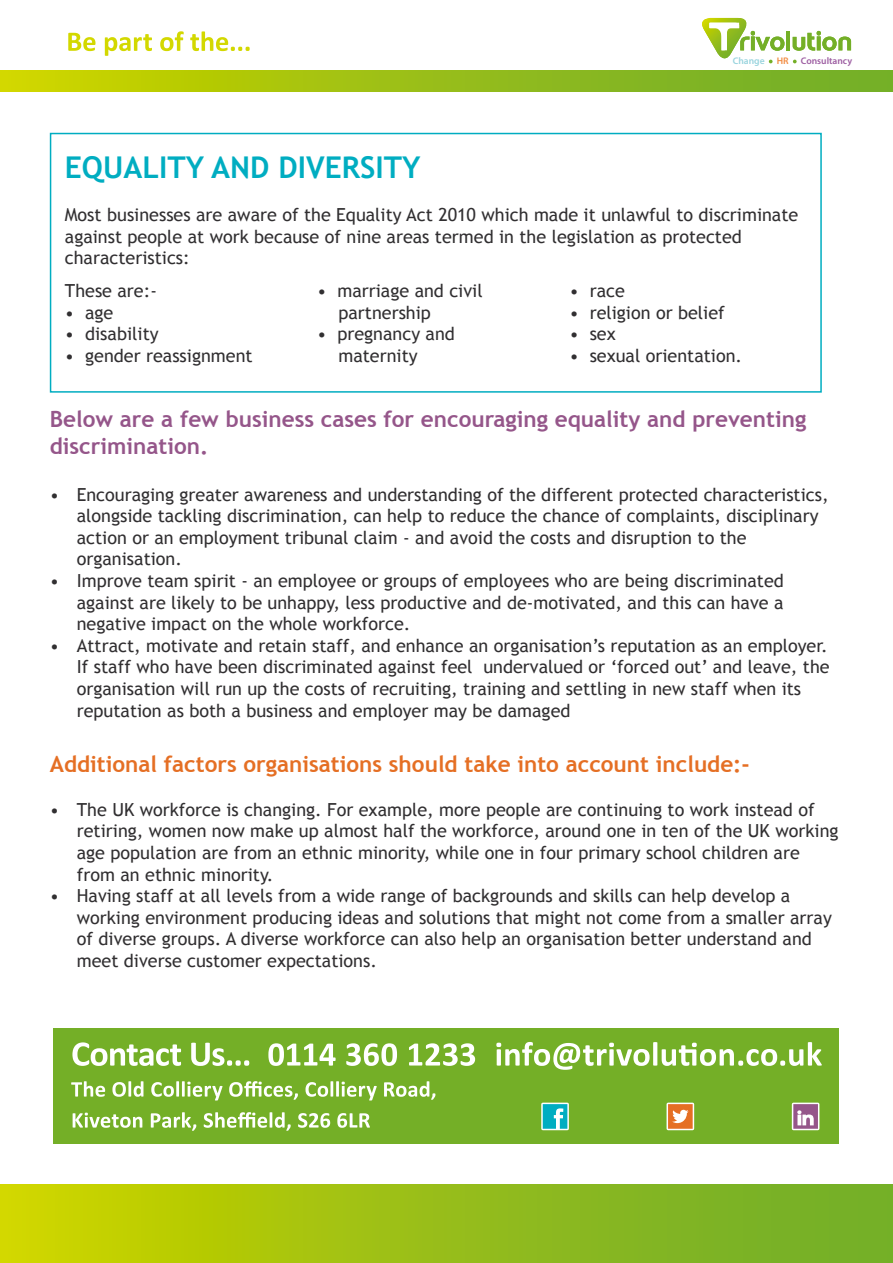
<style>
.page{position:relative;width:893px;height:1263px;background:#fff}
.page>*{position:absolute;margin:0;border:0;box-sizing:border-box;transform-origin:0 0}
.t1{font:700 30px "Trebuchet MS";color:#00adc1}
.t2{font:700 22.5px/27px "Trebuchet MS";color:#95568a}
.t3{font:700 22.5px "Trebuchet MS";color:#e56f24}
.t4{font:18px/21.6px "Trebuchet MS";color:#312f31}
.t5{font:600 9.6px "Myriad Pro";color:#9d5ea2}
.t6{font:600 9.6px "Myriad Pro";color:#99d4de}
.t7{font:600 9.6px "Myriad Pro";color:#f28c42}
</style>
<div class="page">
<div style="left:50px;top:133px;width:772px;height:260px;border:2px solid #00adc1"></div>
<div style="left:0;top:1184px;width:893px;height:79px;background:linear-gradient(to right,#ccd400,#6aab2f)"></div>
<div style="left:0;top:71px;width:893px;height:20px;background:linear-gradient(to right,#ccd400,#6aab2f)"></div>
<svg style="left:68px;top:31px;width:182px;height:25px"></svg>
<hr style="left:786px;top:31px;width:4px;height:19px;background:#74af27">
<svg style="left:793px;top:31px;width:58px;height:20px"></svg>
<svg style="left:702px;top:18px;width:82px;height:46px"></svg>
<svg style="left:793px;top:60px;width:4px;height:3px"></svg>
<div style="left:54px;top:1028px;width:785px;height:116px;background:#74af27"></div>
<svg style="left:541px;top:1102px;width:28px;height:28px"></svg>
<svg style="left:791px;top:1102px;width:29px;height:28px"></svg>
<svg style="left:666px;top:1102px;width:29px;height:28px"></svg>
<svg style="left:73px;top:1112px;width:297px;height:19px"></svg>
<svg style="left:71px;top:1081px;width:364px;height:19px"></svg>
<svg style="left:72px;top:1042px;width:750px;height:28px"></svg>
<p class="t6" style="left:733px;top:55px;width:33px">Change</p>
<p class="t7" style="left:777px;top:55px;width:13px">HR</p>
<p class="t5" style="left:801px;top:55px;width:53px">Consultancy</p>
<h1 class="t1" style="left:65px;top:148px;width:357px">EQUALITY AND DIVERSITY</h1>
<p class="t4" style="left:65px;top:204px;width:735px">Most businesses are aware of the Equality Act 2010 which made it unlawful to discriminate against people at work because of nine areas termed in the legislation as protected characteristics:</p>
<p class="t4" style="left:65px;top:280px;width:94px">These are:-</p>
<p class="t4" style="left:65px;top:302px;width:50px">• age</p>
<p class="t4" style="left:65px;top:323px;width:95px">• disability</p>
<p class="t4" style="left:65px;top:345px;width:189px">• gender reassignment</p>
<p class="t4" style="left:338px;top:280px;width:146px;text-indent:-21px">• marriage and civil partnership</p>
<p class="t4" style="left:338px;top:323px;width:118px;text-indent:-21px">• pregnancy and maternity</p>
<p class="t4" style="left:569px;top:280px;width:57px">• race</p>
<p class="t4" style="left:569px;top:302px;width:157px">• religion or belief</p>
<p class="t4" style="left:569px;top:323px;width:48px">• sex</p>
<p class="t4" style="left:569px;top:345px;width:174px">• sexual orientation.</p>
<p class="t2" style="left:50px;top:405px;width:758px">Below are a few business cases for encouraging equality and preventing discrimination.</p>
<p class="t4" style="left:77px;top:484px;width:753px;text-indent:-27px">• Encouraging greater awareness and understanding of the different protected characteristics, alongside tackling discrimination, can help to reduce the chance of complaints, disciplinary action or an employment tribunal claim - and avoid the costs and disruption to the organisation.</p>
<p class="t4" style="left:77px;top:570px;width:709px;text-align:justify;text-indent:-27px">• Improve team spirit - an employee or groups of employees who are being discriminated against are likely to be unhappy, less productive and de-motivated, and this can have a negative impact on the whole workforce.</p>
<p class="t4" style="left:77px;top:635px;width:754px;text-indent:-27px">• Attract, motivate and retain staff, and enhance an organisation’s reputation as an employer.<br>If staff who have been discriminated against feel undervalued or ‘forced out’ and leave, the organisation will run up the costs of recruiting, training and settling in new staff when its reputation as both a business and employer may be damaged</p>
<p class="t3" style="left:50px;top:750px;width:701px">Additional factors organisations should take into account include:-</p>
<p class="t4" style="left:77px;top:799px;width:763px;text-indent:-27px">• The UK workforce is changing. For example, more people are continuing to work instead of retiring, women now make up almost half the workforce, around one in ten of the UK working age population are from an ethnic minority, while one in four primary school children are from an ethnic minority.</p>
<p class="t4" style="left:77px;top:885px;width:757px;text-indent:-27px">• Having staff at all levels from a wide range of backgrounds and skills can help develop a working environment producing ideas and solutions that might not come from a smaller array of diverse groups. A diverse workforce can also help an organisation better understand and meet diverse customer expectations.</p>
</div>
